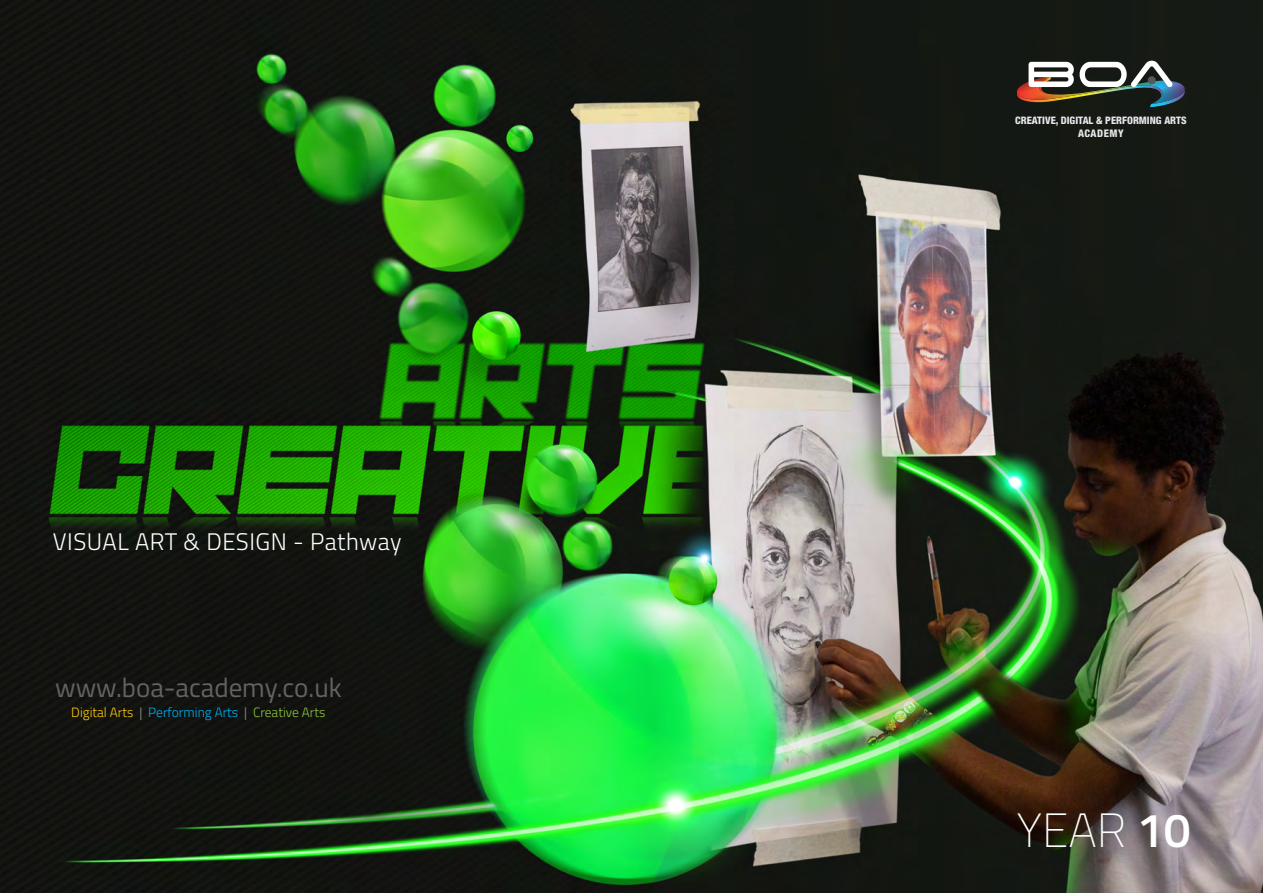
<style>
.page{position:relative;width:1263px;height:893px;background:#fff}
.page>*{position:absolute;margin:0;border:0;box-sizing:border-box;transform-origin:0 0}
.t1{font:100 48px "Titillium";color:#fff}
.t2{font:27px "Titillium";color:#636366}
.t3{font:300 24px "Titillium";letter-spacing:.02em;color:#fff}
.t4{font:300 13.5px "Titillium";color:#00aeef}
.t5{font:800 condensed 10.5px "Helvetica Neue";letter-spacing:.05em;color:#e6e7e9}
.t6{font:800 condensed 10.35px "Helvetica Neue";color:#e6e7e9}
.s1{color:#feca0a}
.s2{color:#939598}
.s3{color:#8bc63e}
.s4{font-weight:600}
</style>
<div class="page">
<img style="left:0;top:0;width:1263px;height:893px">
<img style="left:1016px;top:61px;width:169px;height:46px">
<p class="t3" style="left:53px;top:524px;width:350px">VISUAL ART &amp; DESIGN - Pathway</p>
<p class="t2" style="left:55px;top:668px;width:288px">www.boa-academy.co.uk</p>
<p class="t4" style="left:71px;top:702px;width:256px"><span class="s1">Digital Arts</span> <span class="s2">|</span> Performing Arts <span class="s2">|</span> <span class="s3">Creative Arts</span></p>
<p class="t6" style="left:1015px;top:113px;width:173px">CREATIVE, DIGITAL &amp; PERFORMING ARTS</p>
<p class="t5" style="left:1078px;top:127px;width:47px">ACADEMY</p>
<p class="t1" style="left:1017px;top:796px;width:175px">YEAR <span class="s4">10</span></p>
</div>
